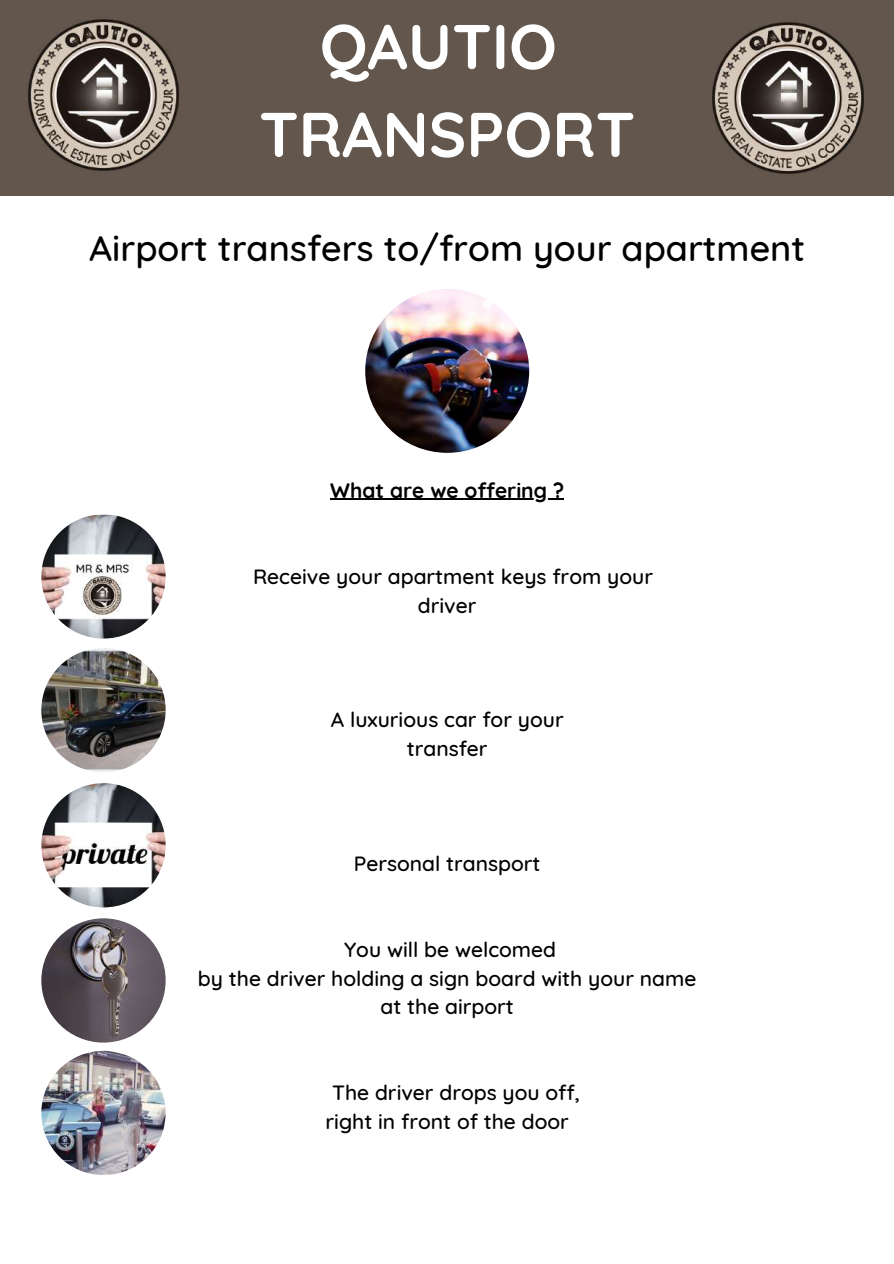
<style>
.page{position:relative;width:894px;height:1264px;background:#fff}
.page>*{position:absolute;margin:0;border:0;box-sizing:border-box;transform-origin:0 0}
.t1{font:700 63px/87.8px "Quicksand";color:#fff;text-align:center}
.t2{font:500 36px "Quicksand";color:#000}
.t3{font:500 21px/28.7px "Quicksand";color:#000;text-align:center}
.t4{font:700 21px "Quicksand";color:#000}
</style>
<div class="page">
<div style="left:196px;top:0;width:493px;height:196px;background:#62564d"></div>
<img style="left:365px;top:289px;width:164px;height:164px;border-radius:50%">
<hr style="left:330px;top:499px;width:234px;height:1px;background:#000">
<img style="left:41px;top:514px;width:125px;height:124px;border-radius:50%">
<div style="left:681px;top:0;width:212px;height:195px;background:#62564d"></div>
<div style="left:0;top:0;width:207px;height:195px;background:#62564d"></div>
<img style="left:28px;top:19px;width:151px;height:152px">
<img style="left:712px;top:22px;width:152px;height:152px">
<img style="left:41px;top:648px;width:125px;height:124px;border-radius:50%">
<img style="left:41px;top:783px;width:125px;height:124px;border-radius:50%">
<img style="left:41px;top:918px;width:125px;height:124px;border-radius:50%">
<img style="left:41px;top:1050px;width:125px;height:125px;border-radius:50%">
<h1 class="t1" style="left:259px;top:2px;width:377px">QAUTIO<br>TRANSPORT</h1>
<h2 class="t2" style="left:89px;top:224px;width:717px">Airport transfers to/from your apartment</h2>
<p class="t4" style="left:330px;top:477px;width:235px">What are we offering ?</p>
<p class="t3" style="left:253px;top:561px;width:401px">Receive your apartment keys from your driver</p>
<p class="t3" style="left:330px;top:705px;width:234px">A luxurious car for your transfer</p>
<p class="t3" style="left:353px;top:848px;width:188px">Personal transport</p>
<p class="t3" style="left:198px;top:934px;width:500px">You will be welcomed<br>by the driver holding a sign board with your name at the airport</p>
<p class="t3" style="left:325px;top:1078px;width:255px">The driver drops you off, right in front of the door</p>
</div>
